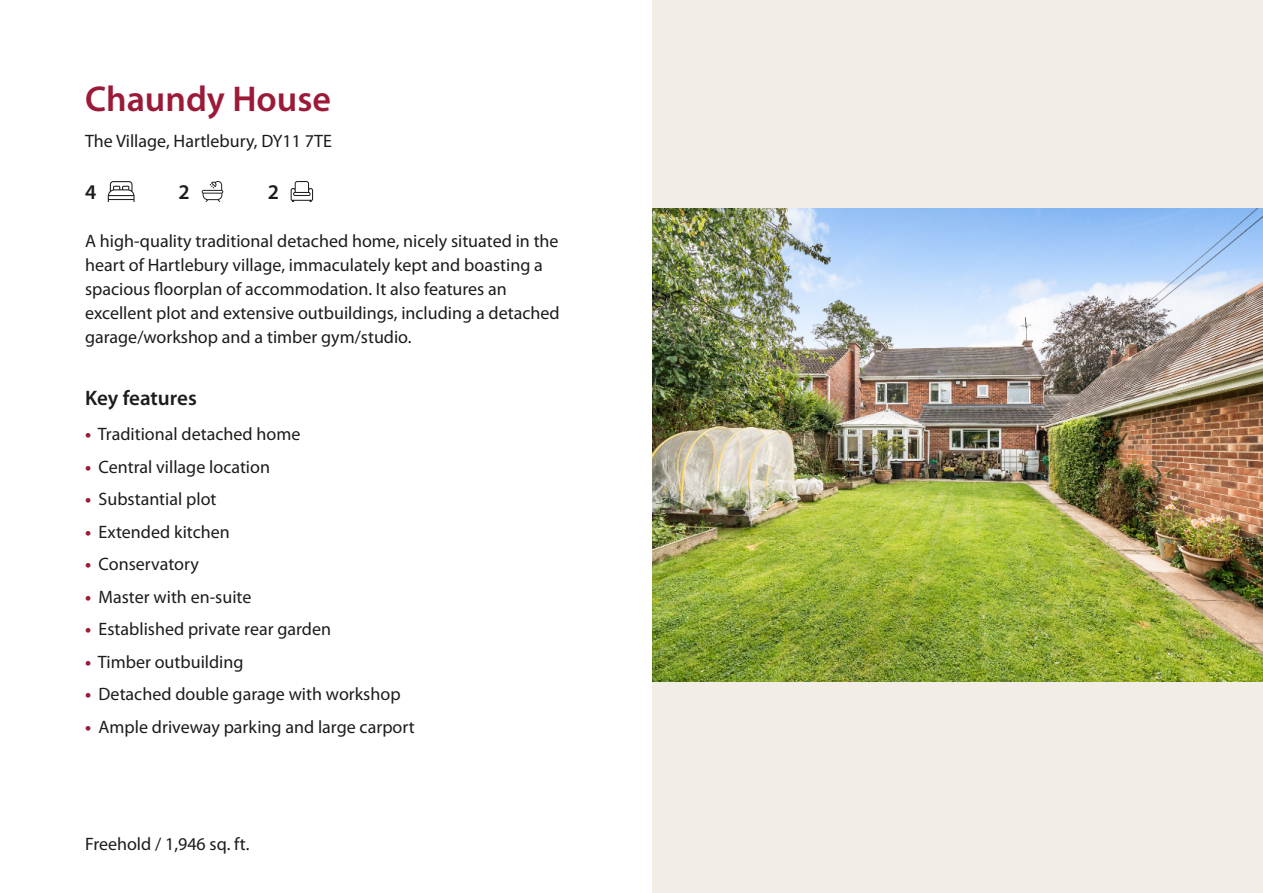
<style>
.page{position:relative;width:1263px;height:893px;background:#fff}
.page>*{position:absolute;margin:0;border:0;box-sizing:border-box;transform-origin:0 0}
.t1{font:600 36px "Myriad Pro";color:#9b1a38}
.t2{font:600 21px "Myriad Pro";letter-spacing:-.005em;color:#1e1c1a}
.t3{font:18px/24px "Myriad Pro";color:#1e1c1a}
.s1{font-weight:700;color:#9b1a38}
</style>
<div class="page">
<div style="left:653px;top:0;width:610px;height:893px;background:#f2eee7"></div>
<svg style="left:108px;top:181px;width:27px;height:21px"></svg>
<svg style="left:202px;top:181px;width:21px;height:21px"></svg>
<svg style="left:291px;top:181px;width:22px;height:21px"></svg>
<img style="left:653px;top:209px;width:610px;height:473px">
<h1 class="t1" style="left:85px;top:84px;width:247px">Chaundy House</h1>
<p class="t3" style="left:85px;top:130px;width:248px">The Village, Hartlebury, DY11 7TE</p>
<p class="t2" style="left:85px;top:183px;width:13px">4</p>
<p class="t2" style="left:179px;top:183px;width:13px">2</p>
<p class="t2" style="left:268px;top:183px;width:13px">2</p>
<p class="t3" style="left:85px;top:230px;width:476px">A high-quality traditional detached home, nicely situated in the heart of Hartlebury village, immaculately kept and boasting a spacious floorplan of accommodation. It also features an excellent plot and extensive outbuildings, including a detached garage/workshop and a timber gym/studio.</p>
<p class="t2" style="left:85px;top:390px;width:113px">Key features</p>
<p class="t3" style="left:85px;top:424px;width:217px"><span class="s1">•</span> Traditional detached home</p>
<p class="t3" style="left:85px;top:456px;width:186px"><span class="s1">•</span> Central village location</p>
<p class="t3" style="left:85px;top:489px;width:133px"><span class="s1">•</span> Substantial plot</p>
<p class="t3" style="left:85px;top:521px;width:146px"><span class="s1">•</span> Extended kitchen</p>
<p class="t3" style="left:85px;top:554px;width:115px"><span class="s1">•</span> Conservatory</p>
<p class="t3" style="left:85px;top:586px;width:168px"><span class="s1">•</span> Master with en-suite</p>
<p class="t3" style="left:85px;top:619px;width:247px"><span class="s1">•</span> Established private rear garden</p>
<p class="t3" style="left:85px;top:651px;width:160px"><span class="s1">•</span> Timber outbuilding</p>
<p class="t3" style="left:85px;top:684px;width:317px"><span class="s1">•</span> Detached double garage with workshop</p>
<p class="t3" style="left:85px;top:716px;width:331px"><span class="s1">•</span> Ample driveway parking and large carport</p>
<p class="t3" style="left:85px;top:834px;width:166px">Freehold / 1,946 sq. ft.</p>
</div>
